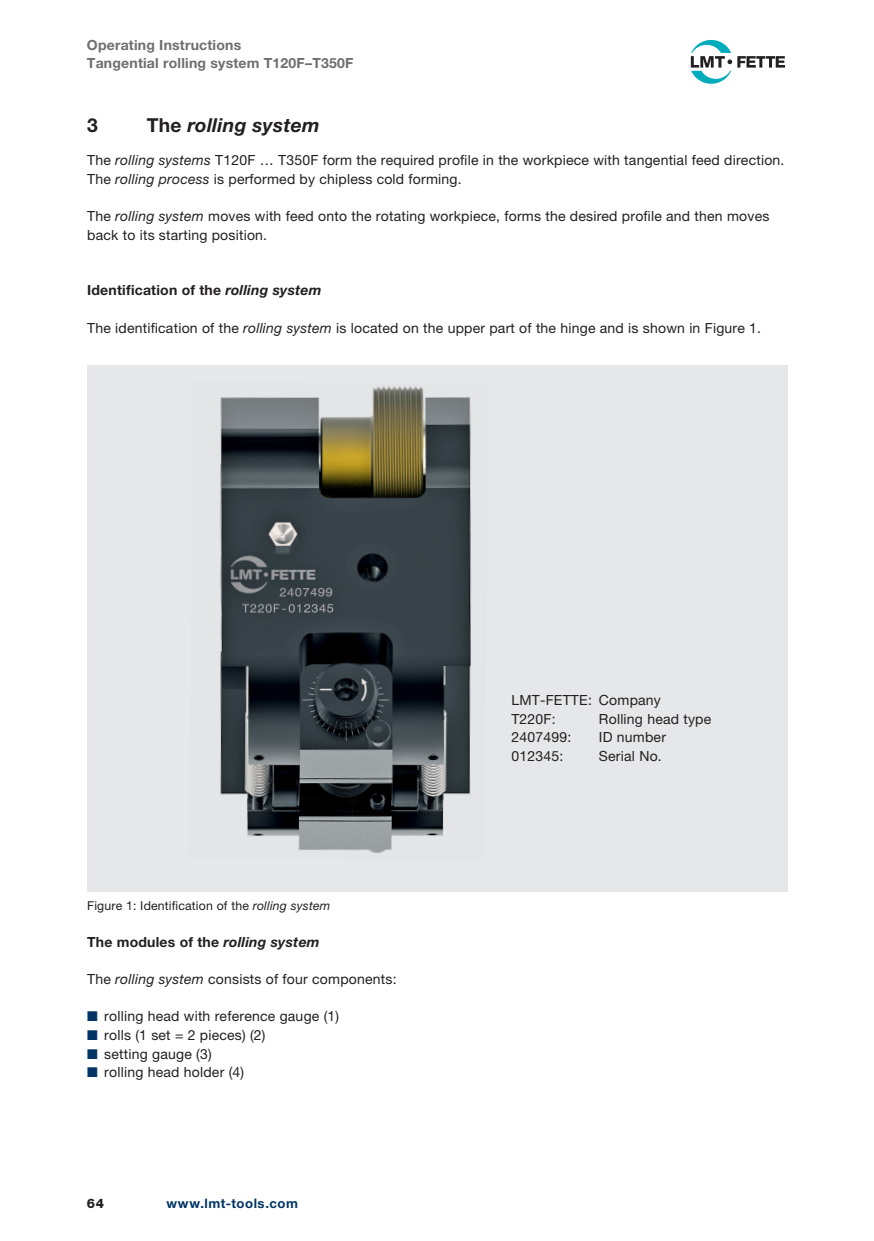
<style>
.page{position:relative;width:874px;height:1241px;background:#fff}
.page>*{position:absolute;margin:0;border:0;box-sizing:border-box;transform-origin:0 0}
.t1{font:italic 700 19.25px "Helvetica Neue LT Pro";letter-spacing:.015em;color:#231f20}
.t2{font:700 19.25px "Helvetica Neue LT Pro";color:#231f20}
.t3{font:14px/18.6px "Helvetica Neue LT Pro";letter-spacing:.015em;color:#231f20}
.t4{font:700 14px "Helvetica Neue LT Pro";letter-spacing:.015em;color:#231f20}
.t5{font:700 14px/18.6px "Helvetica Neue LT Pro";letter-spacing:.015em;color:#6d6e70}
.t6{font:700 13.12px "Helvetica Neue LT Pro";letter-spacing:.04em;color:#003464}
.t7{font:800 13.12px "Helvetica Neue LT Pro";color:#231f20}
.t8{font:12.25px "Helvetica Neue LT Pro";letter-spacing:.015em;color:#231f20}
.s1{font-style:normal}
.s2{font-style:italic}
.s3{color:#003464}
</style>
<div class="page">
<svg style="left:737px;top:56px;width:47px;height:12px"></svg>
<svg style="left:690px;top:40px;width:41px;height:44px"></svg>
<div style="left:87px;top:365px;width:700px;height:526px;background:#e6e7e8"></div>
<img style="left:220px;top:386px;width:251px;height:412px">
<img style="left:247px;top:798px;width:197px;height:56px">
<p class="t5" style="left:87px;top:37px;width:268px">Operating Instructions<br>Tangential rolling system T120F–T350F</p>
<h1 class="t2" style="left:87px;top:118px;width:12px">3</h1>
<h1 class="t1" style="left:147px;top:114px;width:174px"><span class="s1">The</span> rolling system</h1>
<p class="t3" style="left:87px;top:152px;width:698px">The <span class="s2">rolling systems</span> T120F … T350F form the required profile in the workpiece with tangential feed direction.<br>The <span class="s2">rolling process</span> is performed by chipless cold forming.</p>
<p class="t3" style="left:87px;top:208px;width:683px">The <span class="s2">rolling system</span> moves with feed onto the rotating workpiece, forms the desired profile and then moves back to its starting position.</p>
<p class="t4" style="left:87px;top:285px;width:236px">Identification of the <span class="s2">rolling system</span></p>
<p class="t3" style="left:87px;top:320px;width:675px">The identification of the <span class="s2">rolling system</span> is located on the upper part of the hinge and is shown in Figure 1.</p>
<p class="t3" style="left:511px;top:692px;width:151px">LMT-FETTE: Company<br>T220F:</p>
<p class="t3" style="left:598px;top:710px;width:114px">Rolling head type</p>
<p class="t8" style="left:87px;top:900px;width:244px">Figure 1: Identification of the <span class="s2">rolling system</span></p>
<p class="t4" style="left:87px;top:936px;width:234px">The modules of the <span class="s2">rolling system</span></p>
<p class="t3" style="left:87px;top:971px;width:311px">The <span class="s2">rolling system</span> consists of four components:</p>
<p class="t3" style="left:87px;top:1008px;width:253px"><span class="s3">■</span> rolling head with reference gauge (1)</p>
<p class="t3" style="left:87px;top:1027px;width:180px"><span class="s3">■</span> rolls (1 set = 2 pieces) (2)</p>
<p class="t3" style="left:87px;top:1045px;width:126px"><span class="s3">■</span> setting gauge (3)</p>
<p class="t3" style="left:87px;top:1064px;width:158px"><span class="s3">■</span> rolling head holder (4)</p>
<p class="t7" style="left:87px;top:1195px;width:19px">64</p>
<p class="t6" style="left:166px;top:1197px;width:133px">www.lmt-tools.com</p>
<p class="t3" style="left:511px;top:729px;width:61px">2407499:</p>
<p class="t3" style="left:598px;top:729px;width:69px">ID number</p>
<p class="t3" style="left:511px;top:748px;width:53px">012345:</p>
<p class="t3" style="left:598px;top:748px;width:64px">Serial No.</p>
</div>
